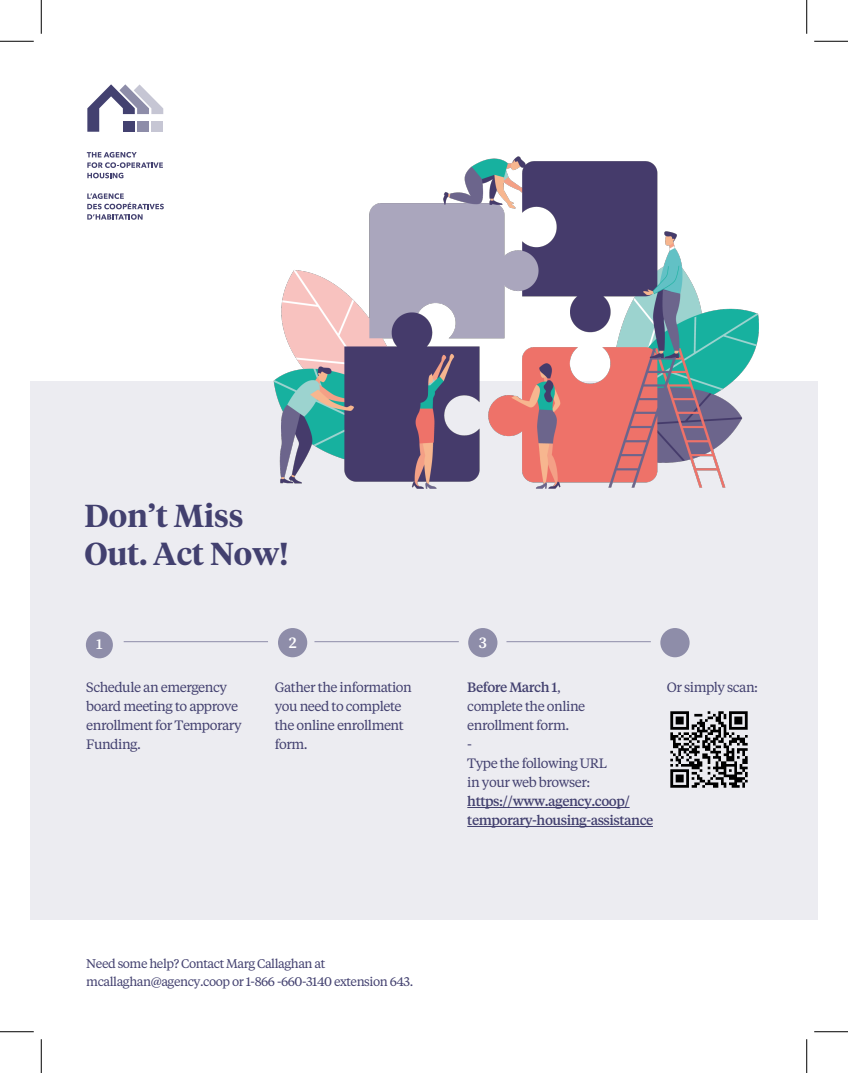
<style>
.page{position:relative;width:848px;height:1073px;background:#fff}
.page>*{position:absolute;margin:0;border:0;box-sizing:border-box;transform-origin:0 0}
.t1{font:600 31.62px/38px "Tiempos Headline";color:#42406f}
.t2{font:600 16.25px "Source Serif Pro";color:#fff}
.t3{font:600 15px "Source Serif Pro";color:#fff}
.t4{font:13.5px/19px "Tiempos Text";letter-spacing:-.035em;color:#42406f}
.t5{font:500 13.5px/19px "Tiempos Text";letter-spacing:-.035em;color:#42406f}
.t6{font:12.5px/17.5px "Tiempos Text";letter-spacing:-.035em;color:#42406f}
.s1{font-weight:500}
</style>
<div class="page">
<div style="left:30px;top:381px;width:787px;height:538px;background:#ececf1"></div>
<hr style="left:124px;top:641px;width:144px;height:1px;background:#8e8da9">
<hr style="left:314px;top:641px;width:145px;height:1px;background:#8e8da9">
<hr style="left:506px;top:641px;width:144px;height:1px;background:#8e8da9">
<div style="left:86px;top:631px;width:27px;height:27px;background:#8e8da9;border-radius:50%"></div>
<div style="left:468px;top:628px;width:29px;height:29px;background:#8e8da9;border-radius:50%"></div>
<div style="left:278px;top:628px;width:29px;height:29px;background:#8e8da9;border-radius:50%"></div>
<div style="left:660px;top:628px;width:29px;height:29px;background:#8e8da9;border-radius:50%"></div>
<hr style="left:467px;top:807px;width:162px;height:1px;background:#42406f">
<hr style="left:467px;top:826px;width:186px;height:1px;background:#42406f">
<img style="left:670px;top:711px;width:78px;height:77px">
<img style="left:273px;top:156px;width:486px;height:333px">
<svg style="left:87px;top:152px;width:76px;height:26px"></svg>
<svg style="left:87px;top:193px;width:77px;height:27px"></svg>
<svg style="left:87px;top:84px;width:76px;height:48px"></svg>
<div style="left:123px;top:121px;width:12px;height:11px;background:#434170"></div>
<div style="left:137px;top:122px;width:12px;height:10px;background:#8e8da9"></div>
<div style="left:151px;top:122px;width:12px;height:10px;background:#c6c6d4"></div>
<hr style="left:0;top:41px;width:34px;height:1px;background:#000">
<hr style="left:814px;top:41px;width:34px;height:1px;background:#000">
<hr style="left:0;top:1031px;width:34px;height:1px;background:#000">
<hr style="left:814px;top:1031px;width:34px;height:1px;background:#000">
<hr style="left:41px;top:0;width:1px;height:34px;background:#000">
<hr style="left:41px;top:1039px;width:1px;height:33px;background:#000">
<hr style="left:806px;top:0;width:1px;height:34px;background:#000">
<hr style="left:806px;top:1039px;width:1px;height:33px;background:#000">
<h1 class="t1" style="left:85px;top:495px;width:205px">Don’t Miss<br>Out. Act Now!</h1>
<p class="t3" style="left:95px;top:634px;width:9px">1</p>
<p class="t2" style="left:288px;top:631px;width:10px">2</p>
<p class="t2" style="left:478px;top:631px;width:10px">3</p>
<p class="t4" style="left:86px;top:677px;width:157px">Schedule an emergency board meeting to approve enrollment for Temporary<br>Funding.</p>
<p class="t4" style="left:275px;top:677px;width:139px">Gather the information you need to complete the online enrollment form.</p>
<p class="t4" style="left:467px;top:677px;width:141px"><span class="s1">Before March 1</span>, complete the online enrollment form.<br>-<br>Type the following URL in your web browser:</p>
<p class="t5" style="left:467px;top:791px;width:188px">https://www.agency.coop/ temporary-housing-assistance</p>
<p class="t4" style="left:667px;top:677px;width:93px">Or simply scan:</p>
<p class="t6" style="left:86px;top:954px;width:328px">Need some help? Contact Marg Callaghan at mcallaghan@agency.coop or 1-866 -660-3140 extension 643.</p>
</div>
